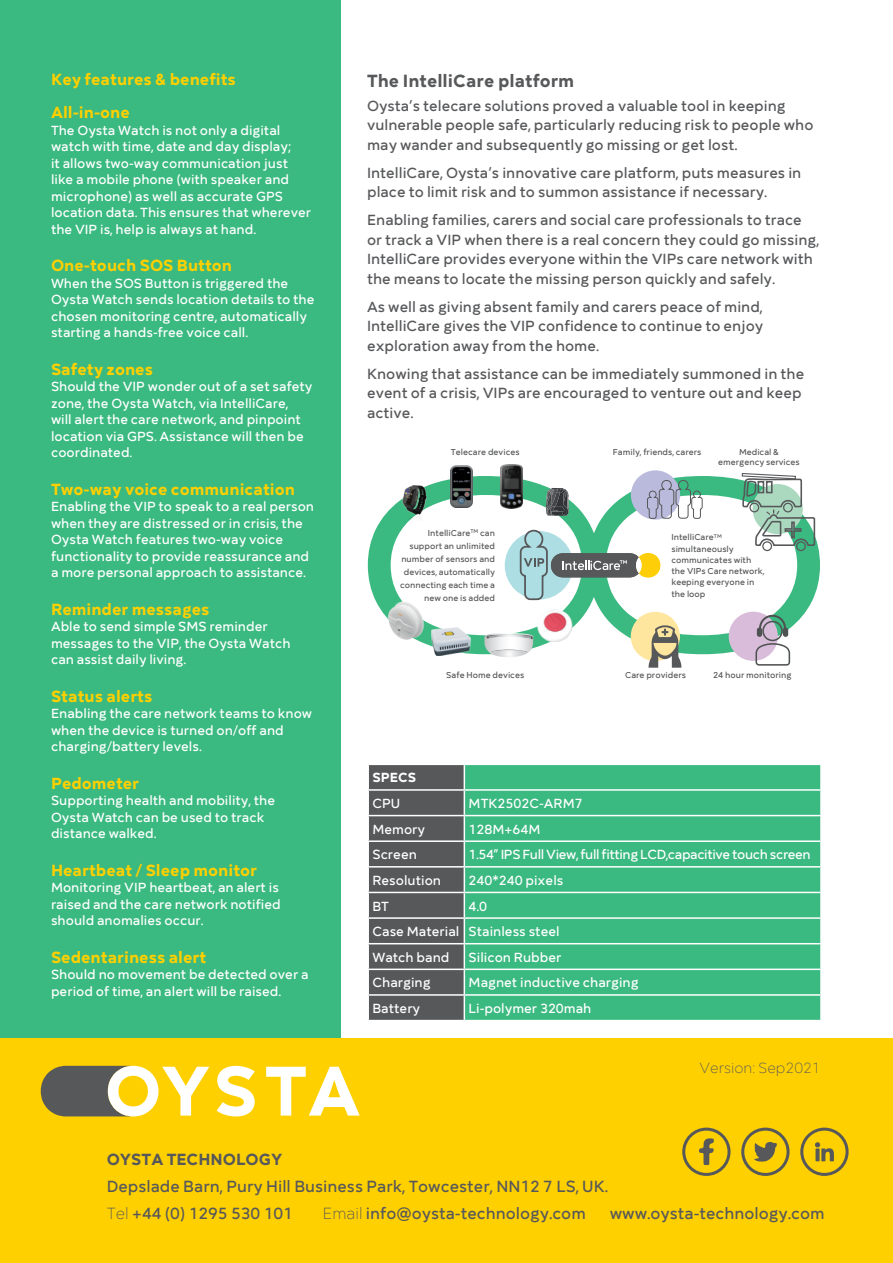
<style>
.page{position:relative;width:893px;height:1263px;background:#fff}
.page>*{position:absolute;margin:0;border:0;box-sizing:border-box;transform-origin:0 0}
.t1{font:700 18px "Mirai";color:#57585a}
.t2{font:500 16.5px/27px "Mirai";color:#57585a}
.Text_body{font:700 16.5px "Mirai";color:#ffd000}
.Subheader{font:700 16.5px "Mirai";color:#ffd000}
.t3{font:700 16.5px "Mirai";color:#57585a}
.t4{font:500 15px/19.5px "Mirai";color:#57585a}
.t5{font:300 15px "Mirai";color:#57585a}
.t6{font:500 13.5px/16.5px "Mirai";color:#fff}
.t7{font:500 13.5px "Mirai";letter-spacing:-.03em;color:#fff}
.t8{font:700 13.5px "Mirai";color:#fff}
.t9{font:500 8.7px/11.2px "Mirai";color:#57585a;text-align:center}
.s1{font-weight:300}
</style>
<div class="page">
<div style="left:0;top:0;width:341px;height:1263px;background:#3ab980"></div>
<div style="left:0;top:1039px;width:893px;height:224px;background:#ffd000"></div>
<svg style="left:217px;top:1066px;width:38px;height:50px"></svg>
<svg style="left:266px;top:1067px;width:94px;height:48px"></svg>
<svg style="left:41px;top:1066px;width:168px;height:50px"></svg>
<svg style="left:682px;top:1127px;width:49px;height:49px"></svg>
<svg style="left:741px;top:1127px;width:49px;height:49px"></svg>
<svg style="left:800px;top:1127px;width:49px;height:49px"></svg>
<div style="left:465px;top:765px;width:355px;height:255px;background:#3ab980"></div>
<hr style="left:464px;top:789px;width:358px;height:2px;background:#fff">
<hr style="left:464px;top:815px;width:358px;height:1px;background:#fff">
<hr style="left:464px;top:840px;width:358px;height:2px;background:#fff">
<hr style="left:464px;top:866px;width:358px;height:1px;background:#fff">
<hr style="left:464px;top:892px;width:358px;height:1px;background:#fff">
<hr style="left:464px;top:917px;width:358px;height:2px;background:#fff">
<hr style="left:464px;top:943px;width:358px;height:1px;background:#fff">
<hr style="left:464px;top:968px;width:358px;height:2px;background:#fff">
<hr style="left:464px;top:994px;width:358px;height:2px;background:#fff">
<svg style="left:368px;top:764px;width:97px;height:256px;background:#646567"></svg>
<svg style="left:368px;top:476px;width:452px;height:178px"></svg>
<svg style="left:546px;top:488px;width:23px;height:29px"></svg>
<svg style="left:519px;top:527px;width:141px;height:74px"></svg>
<img style="left:451px;top:465px;width:22px;height:43px">
<img style="left:501px;top:464px;width:21px;height:45px">
<img style="left:431px;top:627px;width:39px;height:29px">
<div style="left:729px;top:612px;width:49px;height:49px;background:#d9bcda;border-radius:50%"></div>
<svg style="left:755px;top:615px;width:35px;height:51px"></svg>
<div style="left:631px;top:470px;width:49px;height:50px;background:#babadc;border-radius:50%"></div>
<svg style="left:647px;top:479px;width:56px;height:40px"></svg>
<div style="left:631px;top:612px;width:49px;height:49px;background:#ffe69e;border-radius:50%"></div>
<svg style="left:648px;top:624px;width:33px;height:44px"></svg>
<img style="left:538px;top:610px;width:35px;height:32px">
<img style="left:371px;top:600px;width:64px;height:43px">
<svg style="left:484px;top:633px;width:49px;height:24px"></svg>
<svg style="left:741px;top:473px;width:75px;height:78px"></svg>
<img style="left:396px;top:485px;width:41px;height:40px">
<p class="Subheader" style="left:51px;top:66px;width:186px">Key features &amp; benefits</p>
<p class="Subheader" style="left:51px;top:99px;width:80px">All-in-one</p>
<p class="t6" style="left:51px;top:120px;width:262px">The Oysta Watch is not only a digital watch with time, date and day display;<br>it allows two-way communication just like a mobile phone (with speaker and microphone) as well as accurate GPS location data. This ensures that wherever the VIP is, help is always at hand.</p>
<p class="Subheader" style="left:51px;top:252px;width:183px">One-touch SOS Button</p>
<p class="t6" style="left:51px;top:273px;width:265px">When the SOS Button is triggered the Oysta Watch sends location details to the chosen monitoring centre, automatically starting a hands-free voice call.</p>
<p class="Text_body" style="left:51px;top:356px;width:104px">Safety zones</p>
<p class="t6" style="left:51px;top:377px;width:263px">Should the VIP wonder out of a set safety zone, the Oysta Watch, via IntelliCare, will alert the care network, and pinpoint location via GPS. Assistance will then be coordinated.</p>
<p class="Text_body" style="left:51px;top:476px;width:245px">Two-way voice communication</p>
<p class="t6" style="left:51px;top:497px;width:265px">Enabling the VIP to speak to a real person when they are distressed or in crisis, the Oysta Watch features two-way voice functionality to provide reassurance and a more personal approach to assistance.</p>
<p class="Text_body" style="left:51px;top:596px;width:160px">Reminder messages</p>
<p class="t6" style="left:51px;top:617px;width:241px">Able to send simple SMS reminder messages to the VIP, the Oysta Watch can assist daily living.</p>
<p class="Text_body" style="left:51px;top:683px;width:103px">Status alerts</p>
<p class="t6" style="left:51px;top:704px;width:263px">Enabling the care network teams to know when the device is turned on/off and charging/battery levels.</p>
<p class="Text_body" style="left:51px;top:770px;width:90px">Pedometer</p>
<p class="t6" style="left:51px;top:791px;width:226px">Supporting health and mobility, the<br>Oysta Watch can be used to track distance walked.</p>
<p class="Text_body" style="left:51px;top:857px;width:208px">Heartbeat / Sleep monitor</p>
<p class="t6" style="left:51px;top:878px;width:231px">Monitoring VIP heartbeat, an alert is raised and the care network notified should anomalies occur.</p>
<p class="Text_body" style="left:51px;top:944px;width:157px">Sedentariness alert</p>
<p class="t6" style="left:51px;top:965px;width:259px">Should no movement be detected over a period of time, an alert will be raised.</p>
<p class="t1" style="left:367px;top:66px;width:209px">The IntelliCare platform</p>
<p class="t4" style="left:367px;top:94px;width:448px">Oysta’s telecare solutions proved a valuable tool in keeping vulnerable people safe, particularly reducing risk to people who may wander and subsequently go missing or get lost.</p>
<p class="t4" style="left:367px;top:161px;width:436px">IntelliCare, Oysta’s innovative care platform, puts measures in place to limit risk and to summon assistance if necessary.</p>
<p class="t4" style="left:367px;top:209px;width:453px">Enabling families, carers and social care professionals to trace or track a VIP when there is a real concern they could go missing, IntelliCare provides everyone within the VIPs care network with the means to locate the missing person quickly and safely.</p>
<p class="t4" style="left:367px;top:295px;width:398px;text-align:justify">As well as giving absent family and carers peace of mind, IntelliCare gives the VIP confidence to continue to enjoy exploration away from the home.</p>
<p class="t4" style="left:367px;top:362px;width:439px">Knowing that assistance can be immediately summoned in the event of a crisis, VIPs are encouraged to venture out and keep active.</p>
<p class="t9" style="left:451px;top:445px;width:70px">Telecare devices</p>
<p class="t9" style="left:613px;top:445px;width:90px">Family, friends, carers</p>
<p class="t9" style="left:718px;top:446px;width:83px;line-height:10.5px">Medical &amp; emergency services</p>
<p class="t9" style="left:400px;top:525px;width:96px;line-height:13px;text-align:right">IntelliCare<sup>TM</sup> can support an unlimited number of sensors and devices, automatically connecting each time a new one is added</p>
<p class="t9" style="left:671px;top:531px;width:95px;text-align:left">IntelliCare<sup>TM </sup>simultaneously communicates with the VIPs Care network, keeping everyone in the loop</p>
<p class="t9" style="left:446px;top:669px;width:79px">Safe Home devices</p>
<p class="t9" style="left:625px;top:669px;width:62px">Care providers</p>
<p class="t9" style="left:713px;top:669px;width:80px">24 hour monitoring</p>
<p class="t8" style="left:372px;top:767px;width:45px">SPECS</p>
<p class="t6" style="left:372px;top:794px;width:29px">CPU</p>
<p class="t6" style="left:469px;top:794px;width:116px">MTK2502C-ARM7</p>
<p class="t6" style="left:372px;top:819px;width:54px">Memory</p>
<p class="t6" style="left:469px;top:819px;width:73px">128M+64M</p>
<p class="t6" style="left:372px;top:845px;width:46px">Screen</p>
<p class="t7" style="left:469px;top:844px;width:344px">1.54” IPS Full View, full fitting LCD,capacitive touch screen</p>
<p class="t6" style="left:372px;top:871px;width:70px">Resolution</p>
<p class="t6" style="left:469px;top:871px;width:96px">240*240 pixels</p>
<p class="t6" style="left:372px;top:896px;width:18px">BT</p>
<p class="t6" style="left:469px;top:896px;width:20px">4.0</p>
<p class="t6" style="left:372px;top:922px;width:88px">Case Material</p>
<p class="t6" style="left:469px;top:922px;width:93px">Stainless steel</p>
<p class="t6" style="left:372px;top:947px;width:79px">Watch band</p>
<p class="t6" style="left:469px;top:947px;width:94px">Silicon Rubber</p>
<p class="t6" style="left:372px;top:973px;width:60px">Charging</p>
<p class="t6" style="left:469px;top:973px;width:172px">Magnet inductive charging</p>
<p class="t6" style="left:372px;top:999px;width:49px">Battery</p>
<p class="t6" style="left:469px;top:999px;width:124px">Li-polymer 320mah</p>
<p class="t5" style="left:699px;top:1056px;width:123px">Version: Sep2021</p>
<p class="t3" style="left:107px;top:1146px;width:177px">OYSTA TECHNOLOGY</p>
<p class="t2" style="left:107px;top:1171px;width:503px">Depslade Barn, Pury Hill Business Park, Towcester, NN12 7 LS, UK.<br><span class="s1">Tel</span> +44 (0) 1295 530 101</p>
<p class="t2" style="left:323px;top:1198px;width:265px"><span class="s1">Email</span> info@oysta-technology.com</p>
<p class="t2" style="left:610px;top:1198px;width:216px">www.oysta-technology.com</p>
</div>
